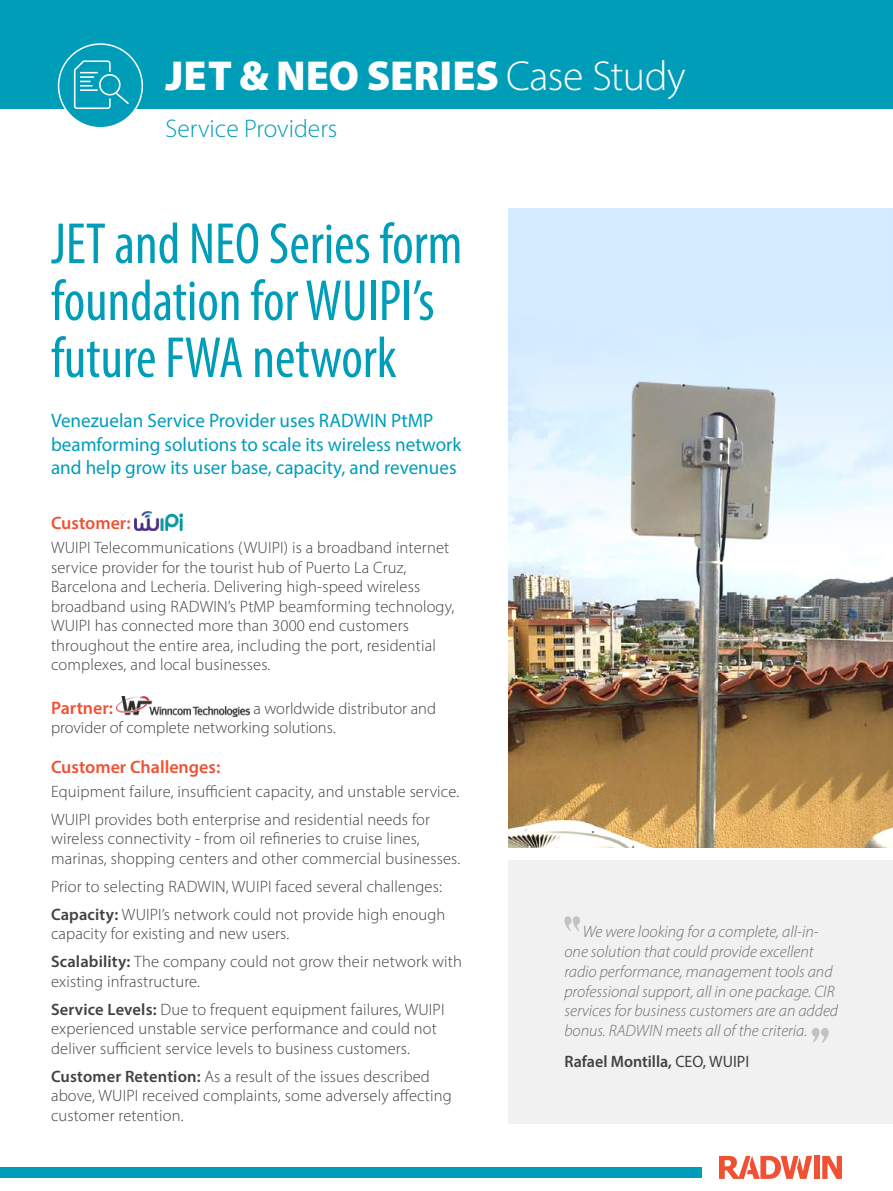
<style>
.page{position:relative;width:893px;height:1191px;background:#fff}
.page>*{position:absolute;margin:0;border:0;box-sizing:border-box;transform-origin:0 0}
.t1{font:condensed 58.5px/57px "Myriad Pro";color:#009db9;scale:.96 1}
.t2{font:900 42px "Myriad Pro";color:#fff}
.t3{font:300 25.5px "Myriad Pro";color:#009db9}
.t4{font:19.5px/23.4px "Myriad Pro";color:#009db9}
.t5{font:600 18px "Myriad Pro";color:#f05133}
.t6{font:300 16.5px/19.5px "Myriad Pro";letter-spacing:.01em;color:#414042}
.t7{font:italic 300 16.5px/19.8px "Myriad Pro";color:#6d6e71}
.t8{font:600 16.5px "Myriad Pro";color:#414042}
.s1{font-weight:300}
.s2{font-weight:600}
.s3{font-weight:400}
</style>
<div class="page">
<div style="left:0;top:1167px;width:701px;height:11px;background:#009db9"></div>
<div style="left:0;top:0;width:893px;height:108px;background:#009db9"></div>
<div style="left:814px;top:1155px;width:6px;height:23px;background:#f05133"></div>
<svg style="left:822px;top:1155px;width:20px;height:23px"></svg>
<svg style="left:719px;top:1155px;width:93px;height:23px"></svg>
<div style="left:59px;top:44px;width:83px;height:84px;background:#009db9;border-radius:50%"></div>
<div style="left:58px;top:43px;width:85px;height:85px;border:2px solid #fff;border-radius:50%"></div>
<svg style="left:74px;top:60px;width:55px;height:49px"></svg>
<img style="left:134px;top:511px;width:49px;height:20px">
<img style="left:117px;top:696px;width:133px;height:20px">
<img style="left:509px;top:208px;width:384px;height:639px">
<div style="left:509px;top:860px;width:384px;height:264px;background:#f1f1f2"></div>
<svg style="left:564px;top:916px;width:16px;height:15px"></svg>
<svg style="left:811px;top:1028px;width:18px;height:14px"></svg>
<h2 class="t2" style="left:165px;top:48px;width:522px">JET &amp; NEO SERIES <span class="s1">Case Study</span></h2>
<h3 class="t3" style="left:165px;top:113px;width:173px">Service Providers</h3>
<h1 class="t1" style="left:51px;top:214px;width:430px">JET and NEO Series form foundation forWUIPIs’ future FWA network</h1>
<p class="t4" style="left:51px;top:409px;width:412px">Venezuelan Service Provider uses RADWIN PtMP beamforming solutions to scale its wireless network and help grow its user base, capacity, and revenues</p>
<p class="t5" style="left:51px;top:512px;width:81px">Customer:</p>
<p class="t6" style="left:51px;top:538px;width:405px">WUIPI Telecommunications (WUIPI) is a broadband internet service provider for the tourist hub of Puerto La Cruz, Barcelona and Lecheria. Delivering high-speed wireless broadband using RADWINs’ PtMP beamforming technology, WUIPI has connected more than 3000 end customers throughout the entire area, including the port, residential complexes, and local businesses.</p>
<p class="t6" style="left:253px;top:698px;width:184px">a worldwide distributor and</p>
<p class="t5" style="left:51px;top:696px;width:64px">Partner:</p>
<p class="t6" style="left:51px;top:718px;width:286px">provider of complete networking solutions.</p>
<p class="t5" style="left:51px;top:755px;width:171px">Customer Challenges:</p>
<p class="t6" style="left:51px;top:777px;width:410px;line-height:28px">Equipment failure, insufficient capacity, and unstable service.<br>WUIPI provides both enterprise and residential needs for</p>
<p class="t6" style="left:51px;top:829px;width:411px">wireless connectivity - from oil refineries to cruise lines, marinas, shopping centers and other commercial businesses.</p>
<p class="t6" style="left:51px;top:872px;width:396px;line-height:28px">Prior to selecting RADWIN, WUIPI faced several challenges:<br><span class="s2">Capacity:</span> WUIPIs’ network could not provide high enough</p>
<p class="t6" style="left:51px;top:919px;width:412px;line-height:28px">capacity for existing and new users.<br><span class="s2">Scalability:</span> The company could not grow their network with</p>
<p class="t6" style="left:51px;top:967px;width:395px;line-height:28px">existing infrastructure.<br><span class="s2">Service Levels:</span> Due to frequent equipment failures, WUIPI</p>
<p class="t6" style="left:51px;top:1019px;width:387px">experienced unstable service performance and could not deliver sufficient service levels to business customers.</p>
<p class="t6" style="left:51px;top:1066px;width:402px"><span class="s2">Customer Retention:</span> As a result of the issues described above, WUIPI received complaints, some adversely affecting customer retention.</p>
<p class="t7" style="left:583px;top:921px;width:237px">We were looking for a complete, all i n- -</p>
<p class="t7" style="left:564px;top:961px;width:275px">radio performance, management tools and professional support, all in one package. CIR services for business customers are an added bonus. RADWIN meets all of the criteria.</p>
<p class="t8" style="left:564px;top:1051px;width:186px">Rafael Montilla, <span class="s3">CEO, WUIPI</span></p>
<p class="t7" style="left:564px;top:941px;width:251px">one solution that could provide excellent</p>
</div>
